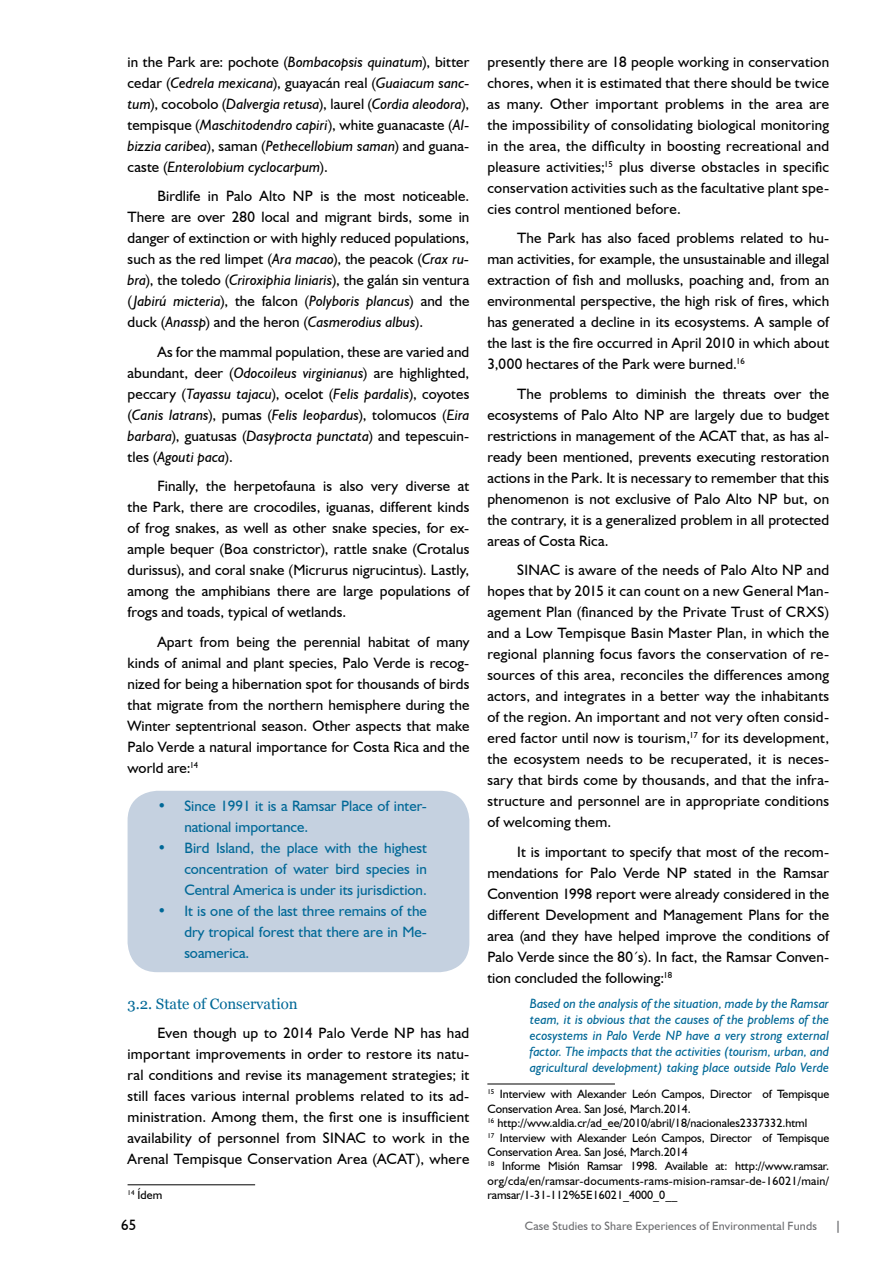
<style>
.page{position:relative;width:893px;height:1263px;background:#fff}
.page>*{position:absolute;margin:0;border:0;box-sizing:border-box;transform-origin:0 0}
.t1{font:15px/21px "Humanist 521 BT";letter-spacing:.01em;color:#000;text-align:justify}
.t2{font:italic 15px/21px "Humanist 521 BT";color:#000;text-align:justify}
.t3{font:15px/21px "Humanist 521 BT";color:#006897;text-align:justify}
.t4{font:15px "Georgia";color:#006897}
.t5{font:italic 13.5px/16.2px "Humanist 521 BT";color:#006897;text-align:justify}
.t6{font:12px/14.4px "Humanist 521 BT";color:#000}
.t7{font:12px "Humanist 521 BT";letter-spacing:.015em;color:#6d6e71}
.t8{font:700 12px "Humanist 521 BT";color:#6d6e71}
.s1{font-style:normal}
.s2{font-style:italic}
</style>
<div class="page">
<div style="left:128px;top:791px;width:341px;height:181px;background:#c5d1e0;border-radius:30px"></div>
<hr style="left:128px;top:1184px;width:127px;height:1px;background:#000">
<hr style="left:487px;top:1083px;width:128px;height:1px;background:#000">
<p class="t2" style="left:128px;top:51px;width:343px"><span class="s1">in the Park are: pochote (</span>Bombacopsis quinatum<span class="s1">), bitter cedar (</span>Cedrela mexicana<span class="s1">), guayacán real (</span>Guaiacum sanc&shy;tum<span class="s1">), cocobolo (</span>Dalvergia retusa<span class="s1">), laurel (</span>Cordia aleodora<span class="s1">), tempisque (</span>Maschitodendro capiri<span class="s1">), white guanacaste (</span>Al&shy;bizzia caribea<span class="s1">), saman (</span>Pethecellobium saman<span class="s1">) and guana&shy;caste (</span>Enterolobium cyclocarpum<span class="s1">).</span></p>
<p class="t1" style="left:128px;top:185px;width:343px;text-indent:30px">Birdlife in Palo Alto NP is the most noticeable.<br>There are over 280 local and migrant birds, some in danger of extinction or with highly reduced populations, such as the red limpet (<span class="s2">Ara macao</span>), the peacok (<span class="s2">Crax ru&shy;bra</span>), the toledo (<span class="s2">Criroxiphia liniaris</span>), the galán sin ventura (<span class="s2">Jabirú micteria</span>), the falcon (<span class="s2">Polyboris plancus</span>) and the duck (<span class="s2">Anassp</span>) and the heron (<span class="s2">Casmerodius albus</span>).</p>
<p class="t1" style="left:128px;top:341px;width:343px;text-indent:30px">As for the mammal population, these are varied and abundant, deer (<span class="s2">Odocoileus virginianus</span>) are highlighted, peccary (<span class="s2">Tayassu tajacu</span>), ocelot (<span class="s2">Felis pardalis</span>), coyotes (<span class="s2">Canis latrans</span>), pumas (<span class="s2">Felis leopardus</span>), tolomucos (<span class="s2">Eira barbara</span>), guatusas (<span class="s2">Dasyprocta punctata</span>) and tepescuin&shy;tles (<span class="s2">Agouti paca</span>).</p>
<p class="t1" style="left:128px;top:475px;width:343px;text-indent:30px">Finally, the herpetofauna is also very diverse at the Park, there are crocodiles, iguanas, different kinds of frog snakes, as well as other snake species, for ex&shy;ample bequer (Boa constrictor), rattle snake (Crotalus durissus), and coral snake (Micrurus nigrucintus). Lastly, among the amphibians there are large populations of frogs and toads, typical of wetlands.</p>
<p class="t1" style="left:128px;top:631px;width:343px;text-indent:30px">Apart from being the perennial habitat of many kinds of animal and plant species, Palo Verde is recog&shy;nized for being a hibernation spot for thousands of birds that migrate from the northern hemisphere during the Winter septentrional season. Other aspects that make Palo Verde a natural importance for Costa Rica and the world are:<sup>14</sup></p>
<p class="t3" style="left:184px;top:795px;width:244px;text-indent:-27px">• Since 1991 it is a Ramsar Place of inter&shy;national importance.</p>
<p class="t3" style="left:184px;top:837px;width:244px;text-indent:-27px">• Bird Island, the place with the highest concentration of water bird species in Central America is under its jurisdiction.</p>
<p class="t3" style="left:184px;top:900px;width:244px;text-indent:-27px">• It is one of the last three remains of the dry tropical forest that there are in Me&shy;soamerica.</p>
<p class="t4" style="left:128px;top:994px;width:172px">3.2. State of Conservation</p>
<p class="t1" style="left:128px;top:1022px;width:343px;text-indent:30px">Even though up to 2014 Palo Verde NP has had important improvements in order to restore its natu&shy;ral conditions and revise its management strategies; it still faces various internal problems related to its ad&shy;ministration. Among them, the first one is insufficient availability of personnel from SINAC to work in the Arenal Tempisque Conservation Area (ACAT), where</p>
<p class="t6" style="left:128px;top:1188px;width:36px"><sup>14</sup> Ídem</p>
<p class="t1" style="left:487px;top:51px;width:343px">presently there are 18 people working in conservation chores, when it is estimated that there should be twice as many. Other important problems in the area are the impossibility of consolidating biological monitoring in the area, the difficulty in boosting recreational and pleasure activities;<sup>15</sup> plus diverse obstacles in specific conservation activities such as the facultative plant spe&shy;cies control mentioned before.</p>
<p class="t1" style="left:487px;top:227px;width:343px;text-indent:30px">The Park has also faced problems related to hu&shy;man activities, for example, the unsustainable and illegal extraction of fish and mollusks, poaching and, from an environmental perspective, the high risk of fires, which has generated a decline in its ecosystems. A sample of the last is the fire occurred in April 2010 in which about 3,000 hectares of the Park were burned.<sup>16</sup></p>
<p class="t1" style="left:487px;top:383px;width:343px;text-indent:30px">The problems to diminish the threats over the ecosystems of Palo Alto NP are largely due to budget restrictions in management of the ACAT that, as has al&shy;ready been mentioned, prevents executing restoration actions in the Park. It is necessary to remember that this phenomenon is not exclusive of Palo Alto NP but, on the contrary, it is a generalized problem in all protected areas of Costa Rica.</p>
<p class="t1" style="left:487px;top:559px;width:343px;text-indent:30px">SINAC is aware of the needs of Palo Alto NP and hopes that by 2015 it can count on a new General Man&shy;agement Plan (financed by the Private Trust of CRXS) and a Low Tempisque Basin Master Plan, in which the regional planning focus favors the conservation of re&shy;sources of this area, reconciles the differences among actors, and integrates in a better way the inhabitants of the region. An important and not very often consid&shy;ered factor until now is tourism,<sup>17</sup> for its development, the ecosystem needs to be recuperated, it is neces&shy;sary that birds come by thousands, and that the infra&shy;structure and personnel are in appropriate conditions of welcoming them.</p>
<p class="t1" style="left:487px;top:841px;width:343px;text-indent:30px">It is important to specify that most of the recom&shy;mendations for Palo Verde NP stated in the Ramsar Convention 1998 report were already considered in the different Development and Management Plans for the area (and they have helped improve the conditions of Palo Verde since the 80´s). In fact, the Ramsar Conven&shy;tion concluded the following:<sup>18</sup></p>
<p class="t5" style="left:530px;top:994px;width:301px">Based on the analysis of the situation, made by the Ramsar team, it is obvious that the causes of the problems of the ecosystems in Palo Verde NP have a very strong external factor. The impacts that the activities (tourism, urban, and agricultural development) taking place outside Palo Verde</p>
<p class="t6" style="left:487px;top:1087px;width:343px"><sup>15</sup> Interview with Alexander León Campos, Director of Tempisque Conservation Area. San José, March.2014.<br><sup>16</sup> http://wvw.aldia.cr/ad_ee/2010/abril/18/nacionales2337332.html<br><sup>17</sup> Interview with Alexander León Campos, Director of Tempisque Conservation Area. San José, March.2014<br><sup>18</sup> Informe Misión Ramsar 1998. Available at: http://www.ramsar. org/cda/en/ramsar-documents-rams-mision-ramsar-de-16021/main/ ramsar/1-31-112%5E16021_4000_0__</p>
<p class="t1" style="left:121px;top:1214px;width:17px">65</p>
<p class="t7" style="left:525px;top:1218px;width:294px">Case Studies to Share Experiences of Environmental Funds</p>
<p class="t8" style="left:835px;top:1218px;width:7px">|</p>
</div>
